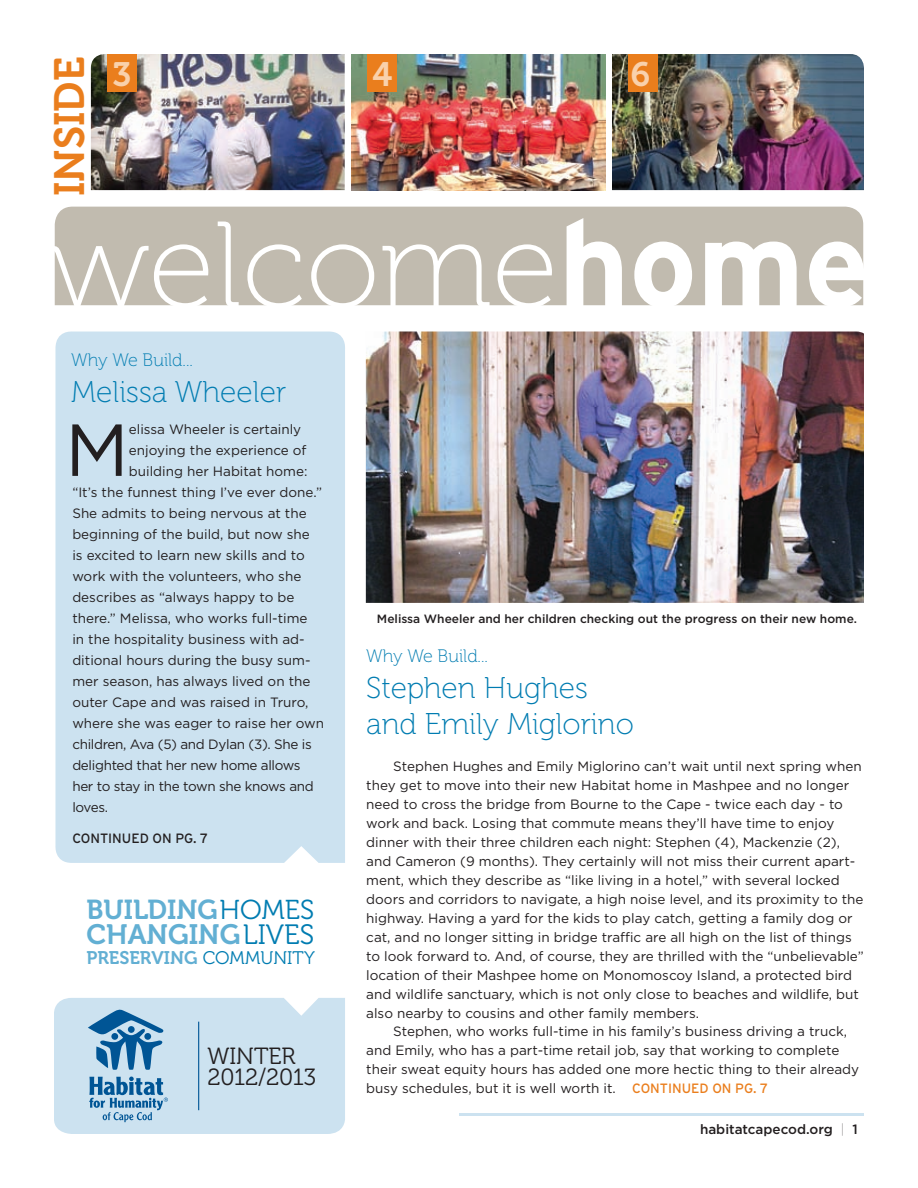
<style>
.page{position:relative;width:918px;height:1188px;background:#fff}
.page>*{position:absolute;margin:0;border:0;box-sizing:border-box;transform-origin:0 0}
.t1{font:121.8px "Museo 100";color:#fff}
.t2{font:73.5px "Gotham";color:#231f20}
.t3{font:42.15px "Museo 700";color:#ea7e1d}
.t4{font:33.75px "Museo 700";color:#f9d1ac}
.t5{font:30px/36px "Museo 100";color:#007cb1}
.t6{font:27.9px "Museo 700";color:#62afd3}
.t7{font:27.3px "Museo 700";color:#62afd3}
.t8{font:23.4px/20.9px "Museo 300";color:#231f20}
.t9{font:18.15px "Museo 700";color:#62afd3}
.t10{font:18px "Museo 100";color:#007cb1}
.t11{font:13.5px/18.9px "Gotham";color:#231f20}
.t12{font:13.5px "Gotham";letter-spacing:-.025em;color:#231f20}
.t13{font:500 13.5px "Gotham";color:#231f20}
.t14{font:13.5px "Interstate";color:#231f20}
.t15{font:500 12px "Gotham";color:#231f20}
.s1{font-family:"Interstate";font-weight:700;font-size:121.65px}
.s2{font-family:"Museo 300";color:#007cb1}
.s3{font-family:"Interstate";color:#ea7e1d}
.s4{font-weight:100}
</style>
<div class="page">
<hr style="left:459px;top:1114px;width:405px;height:2px;background:#cce2f0">
<div style="left:55px;top:331px;width:290px;height:532px;background:#cce2f0"></div>
<img style="left:351px;top:54px;width:254px;height:136px">
<img style="left:91px;top:54px;width:254px;height:136px">
<img style="left:612px;top:54px;width:252px;height:136px">
<div style="left:107px;top:54px;width:29px;height:38px;background:#ea7e1d"></div>
<div style="left:367px;top:54px;width:30px;height:38px;background:#ea7e1d"></div>
<div style="left:628px;top:54px;width:29px;height:38px;background:#ea7e1d"></div>
<svg style="left:54px;top:998px;width:291px;height:136px;background:#bad5e8"></svg>
<div style="left:55px;top:207px;width:808px;height:98px;background:#c1bbaf"></div>
<img style="left:366px;top:332px;width:498px;height:271px">
<h3 class="t3" style="left:46px;top:196px;width:141px;rotate:-90deg">INSIDE</h3>
<h3 class="t4" style="left:631px;top:55px;width:21px">6</h3>
<h1 class="t1" style="left:48px;top:200px;width:823px">welcome<span class="s1">home</span></h1>
<h3 class="t10" style="left:71px;top:350px;width:123px">Why We Build...</h3>
<h3 class="t5" style="left:71px;top:375px;width:216px">Melissa Wheeler</h3>
<h2 class="t2" style="left:65px;top:403px;width:65px">M</h2>
<p class="t11" style="left:129px;top:419px;width:174px">elissa Wheeler is certainly</p>
<p class="t11" style="left:129px;top:440px;width:179px">enjoying the experience of</p>
<p class="t11" style="left:129px;top:461px;width:180px">building her Habitat home:</p>
<p class="t11" style="left:72px;top:482px;width:251px">“It’s the funnest thing I’ve ever done.”</p>
<p class="t11" style="left:72px;top:503px;width:236px">She admits to being nervous at the</p>
<p class="t11" style="left:72px;top:524px;width:239px">beginning of the build, but now she</p>
<p class="t11" style="left:72px;top:545px;width:234px">is excited to learn new skills and to</p>
<p class="t11" style="left:72px;top:566px;width:230px">work with the volunteers, who she</p>
<p class="t11" style="left:72px;top:587px;width:224px">describes as “always happy to be</p>
<p class="t11" style="left:72px;top:608px;width:237px">there.” Melissa, who works full-time</p>
<p class="t11" style="left:72px;top:629px;width:234px">in the hospitality business with ad-</p>
<p class="t11" style="left:72px;top:650px;width:240px">ditional hours during the busy sum-</p>
<p class="t11" style="left:72px;top:671px;width:240px">mer season, has always lived on the</p>
<p class="t11" style="left:72px;top:692px;width:238px">outer Cape and was raised in Truro,</p>
<p class="t11" style="left:72px;top:713px;width:253px">where she was eager to raise her own</p>
<p class="t12" style="left:72px;top:736px;width:241px">children, Ava (5) and Dylan (3). She is</p>
<p class="t12" style="left:72px;top:757px;width:230px">delighted that her new home allows</p>
<p class="t12" style="left:72px;top:778px;width:243px">her to stay in the town she knows and</p>
<p class="t11" style="left:72px;top:797px;width:37px">loves.</p>
<p class="t14" style="left:72px;top:830px;width:137px">CONTINUED ON PG. 7</p>
<h3 class="t7" style="left:86px;top:894px;width:229px">BUILDING<span class="s2">HOMES</span></h3>
<h3 class="t6" style="left:86px;top:919px;width:229px">CHANGING <span class="s2">LIVES</span></h3>
<h3 class="t9" style="left:86px;top:947px;width:230px">PRESERVING <span class="s2">COMMUNITY</span></h3>
<h3 class="t8" style="left:207px;top:1046px;width:110px">WINTER<br>2012/2013</h3>
<p class="t15" style="left:377px;top:611px;width:482px">Melissa Wheeler and her children checking out the progress on their new home.</p>
<h3 class="t10" style="left:366px;top:646px;width:123px">Why We Build...</h3>
<h3 class="t5" style="left:366px;top:670px;width:269px">Stephen Hughes and Emily Miglorino</h3>
<p class="t11" style="left:366px;top:757px;width:499px;text-indent:27px">Stephen Hughes and Emily Miglorino can’t wait until next spring when they get to move into their new Habitat home in Mashpee and no longer need to cross the bridge from Bourne to the Cape - twice each day - to work and back. Losing that commute means they’ll have time to enjoy dinner with their three children each night: Stephen (4), Mackenzie (2), and Cameron (9 months). They certainly will not miss their current apart&shy;ment, which they describe as “like living in a hotel,” with several locked doors and corridors to navigate, a high noise level, and its proximity to the highway. Having a yard for the kids to play catch, getting a family dog or cat, and no longer sitting in bridge traffic are all high on the list of things to look forward to. And, of course, they are thrilled with the “unbelievable” location of their Mashpee home on Monomoscoy Island, a protected bird and wildlife sanctuary, which is not only close to beaches and wildlife, but also nearby to cousins and other family members.</p>
<p class="t11" style="left:366px;top:1022px;width:494px;text-indent:27px">Stephen, who works full-time in his family’s business driving a truck, and Emily, who has a part-time retail job, say that working to complete their sweat equity hours has added one more hectic thing to their already busy schedules, but it is well worth it. <span class="s3">CONTINUED ON PG. 7</span></p>
<p class="t13" style="left:700px;top:1121px;width:159px">habitatcapecod.org <span class="s4">|</span> 1</p>
</div>
